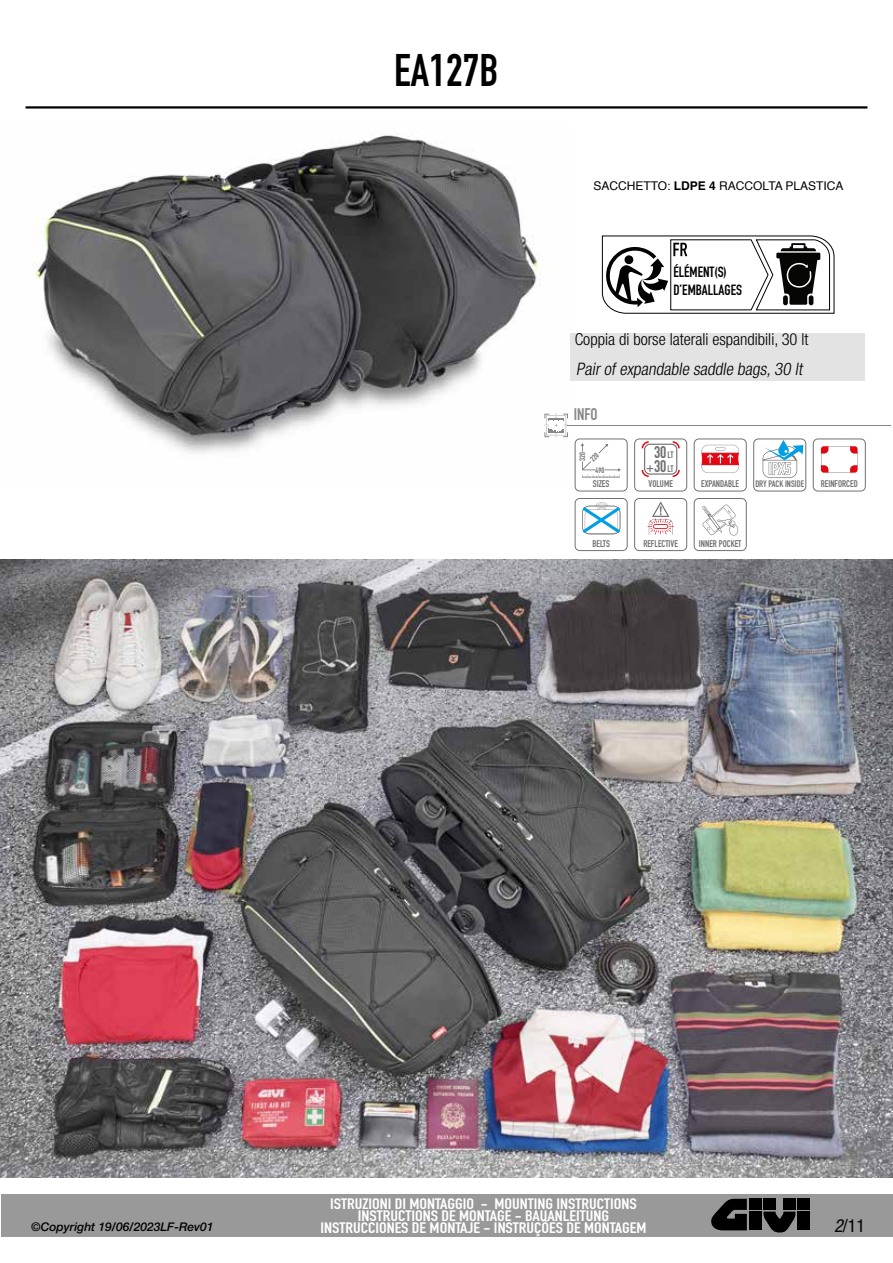
<style>
.page{position:relative;width:893px;height:1263px;background:#fff}
.page>*{position:absolute;margin:0;border:0;box-sizing:border-box;transform-origin:0 0}
.t1{font:45px "DIN Engschrift Std";color:#000}
.t2{font:condensed 18px "Helvetica Neue LT Std";color:#000}
.t3{font:italic 300 condensed 17.25px "Helvetica Neue LT Std";color:#000}
.t4{font:16.65px/13.8px "DIN Engschrift Std";color:#706f6f;text-align:center}
.t5{font:700 16.65px "DIN Condensed";color:#878787}
.t6{font:300 condensed 16.5px "Helvetica Neue LT Std";color:#000}
.t7{font:15px/12px "DIN Engschrift Std";color:#fff;text-align:center;scale:1.2 1}
.t8{font:14.55px/17.5px "DIN Engschrift Std";color:#000}
.t9{font:12px "Helvetica";color:#000}
.t10{font:italic 500 12px "Helvetica Neue LT Std";color:#000}
.t11{font:9.6px "DIN Engschrift Std";color:#706f6f}
.t12{font:9.3px "DIN Engschrift Std";color:#706f6f}
.t13{font:7.8px "DIN Engschrift Std";color:#706f6f}
.s1{font-weight:700}
.s2{font-size:9.3px}
.s3{font-size:13.35px}
.s4{font-style:italic}
</style>
<div class="page">
<img style="left:0;top:560px;width:893px;height:618px">
<img style="left:33px;top:134px;width:535px;height:320px">
<svg style="left:634px;top:438px;width:53px;height:53px"></svg>
<svg style="left:694px;top:438px;width:53px;height:53px"></svg>
<svg style="left:753px;top:438px;width:53px;height:53px"></svg>
<svg style="left:813px;top:438px;width:53px;height:53px"></svg>
<svg style="left:575px;top:498px;width:53px;height:53px"></svg>
<svg style="left:634px;top:498px;width:53px;height:53px"></svg>
<svg style="left:694px;top:498px;width:53px;height:53px"></svg>
<div style="left:570px;top:334px;width:295px;height:16px;background:#e3e3e3"></div>
<div style="left:570px;top:346px;width:295px;height:17px;background:#e3e3e3"></div>
<div style="left:570px;top:363px;width:295px;height:17px;background:#e3e3e3"></div>
<svg style="left:602px;top:235px;width:233px;height:79px"></svg>
<hr style="left:567px;top:425px;width:324px;height:1px;background:#878787">
<svg style="left:544px;top:414px;width:24px;height:23px"></svg>
<div style="left:1px;top:1194px;width:891px;height:43px;background:#999"></div>
<hr style="left:26px;top:106px;width:841px;height:3px;background:#000">
<svg style="left:711px;top:1199px;width:36px;height:31px"></svg>
<div style="left:749px;top:1199px;width:12px;height:11px;background:#000"></div>
<div style="left:749px;top:1211px;width:12px;height:19px;background:#000"></div>
<div style="left:798px;top:1199px;width:12px;height:11px;background:#000"></div>
<div style="left:798px;top:1211px;width:12px;height:19px;background:#000"></div>
<div style="left:763px;top:1199px;width:13px;height:11px;background:#000"></div>
<div style="left:783px;top:1199px;width:12px;height:11px;background:#000"></div>
<svg style="left:763px;top:1211px;width:32px;height:21px"></svg>
<svg style="left:575px;top:438px;width:53px;height:53px"></svg>
<h1 class="t1" style="left:394px;top:44px;width:106px">EA127B</h1>
<p class="t9" style="left:593px;top:176px;width:252px">SACCHETTO: <span class="s1">LDPE 4</span> RACCOLTA PLASTICA</p>
<p class="t8" style="left:673px;top:263px;width:70px">ÉLÉMENT(S)<br>D’EMBALLAGES</p>
<p class="t6" style="left:575px;top:330px;width:235px">Coppia di borse laterali espandibili, 30 lt</p>
<p class="t3" style="left:576px;top:359px;width:231px">Pair of expandable saddle bags,30 lt</p>
<p class="t5" style="left:574px;top:403px;width:26px">INFO</p>
<p class="t13" style="left:578px;top:461px;width:10px;rotate:-90deg">320</p>
<p class="t4" style="left:646px;top:445px;width:29px">30 <span class="s2">LT </span><span class="s3">+</span>30 <span class="s2">LT</span></p>
<p class="t13" style="left:596px;top:465px;width:10px">490</p>
<p class="t11" style="left:593px;top:478px;width:18px">SIZES</p>
<p class="t11" style="left:648px;top:478px;width:26px">VOLUME</p>
<p class="t11" style="left:701px;top:478px;width:39px">EXPANDABLE</p>
<p class="t12" style="left:755px;top:478px;width:50px">DRY PACK INSIDE</p>
<p class="t11" style="left:821px;top:478px;width:38px">REINFORCED</p>
<p class="t11" style="left:592px;top:538px;width:19px">BELTS</p>
<p class="t11" style="left:643px;top:538px;width:36px">REFLECTIVE</p>
<p class="t11" style="left:699px;top:538px;width:44px">INNER POCKET</p>
<p class="t7" style="left:320px;top:1197px;width:273px">ISTRUZIONI DI MONTAGGIO - MOUNTING INSTRUCTIONS<br>INSTRUCTIONS DE MONTAGE - BAUANLEITUNG<br>INSTRUCCIONES DE MONTAJE - INSTRUÇÕES DE MONTAGEM</p>
<p class="t10" style="left:31px;top:1220px;width:184px">©Copyright 19/06/2023LF-Rev01</p>
<p class="t2" style="left:834px;top:1215px;width:32px"><span class="s4">2</span>/11</p>
</div>
